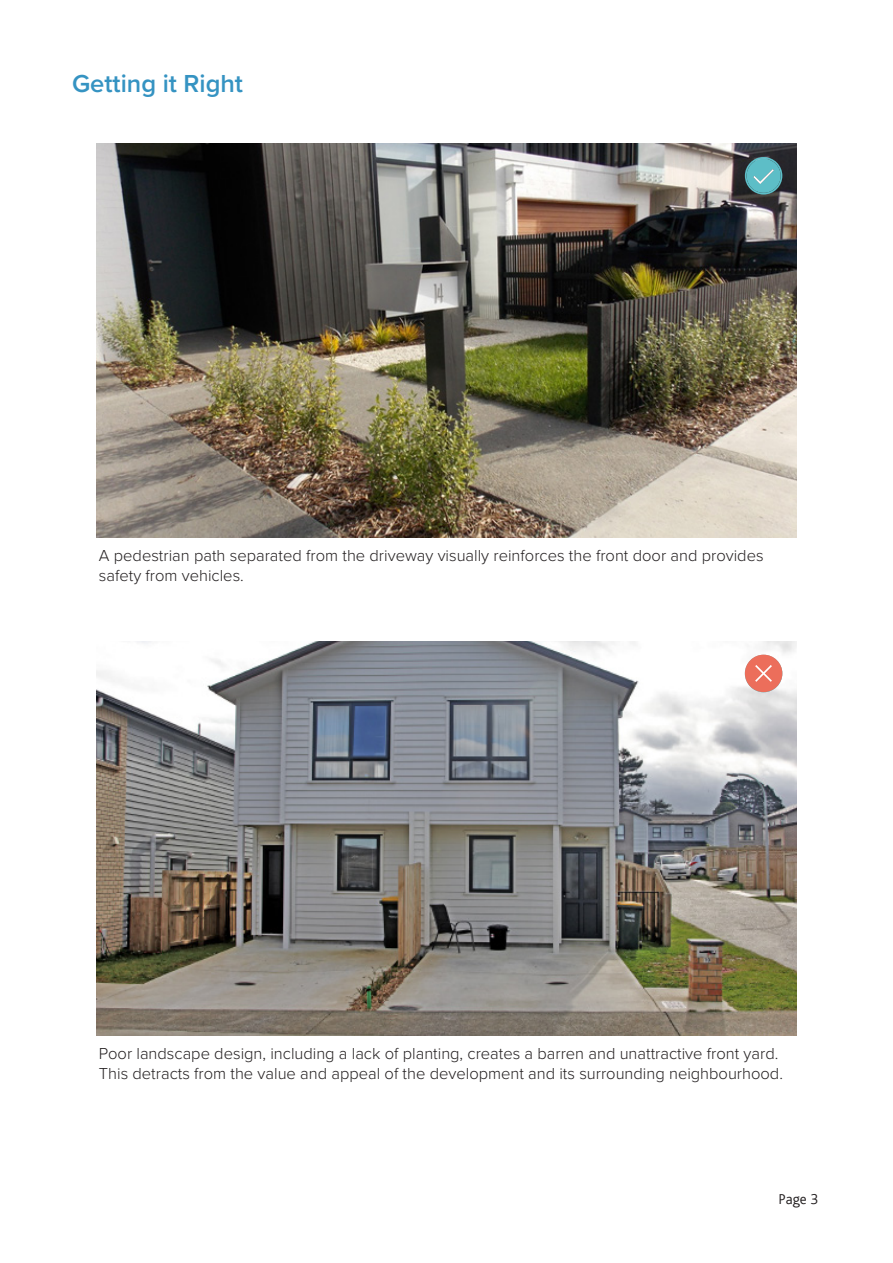
<style>
.page{position:relative;width:893px;height:1263px;background:#fff}
.page>*{position:absolute;margin:0;border:0;box-sizing:border-box;transform-origin:0 0}
.DE_Sub_Heading{font:600 25.5px "Proxima Nova";color:#3593c2}
.t1{font:300 16.5px/19.8px "Proxima Nova";color:#231f20}
.t2{font:300 15px "AC Bliss";color:#231f20}
</style>
<div class="page">
<img style="left:97px;top:641px;width:699px;height:394px">
<svg style="left:745px;top:655px;width:37px;height:37px"></svg>
<img style="left:97px;top:143px;width:699px;height:395px">
<svg style="left:745px;top:157px;width:37px;height:38px"></svg>
<p class="DE_Sub_Heading" style="left:72px;top:65px;width:173px">Getting it Right</p>
<p class="t1" style="left:99px;top:545px;width:666px">A pedestrian path separated from the driveway visually reinforces the front door and provides safety from vehicles.</p>
<p class="t1" style="left:99px;top:1042px;width:686px">Poor landscape design, including a lack of planting, creates a barren and unattractive front yard.<br>This detracts from the value and appeal of the development and its surrounding neighbourhood.</p>
<p class="t2" style="left:779px;top:1191px;width:41px">Page 3</p>
</div>
